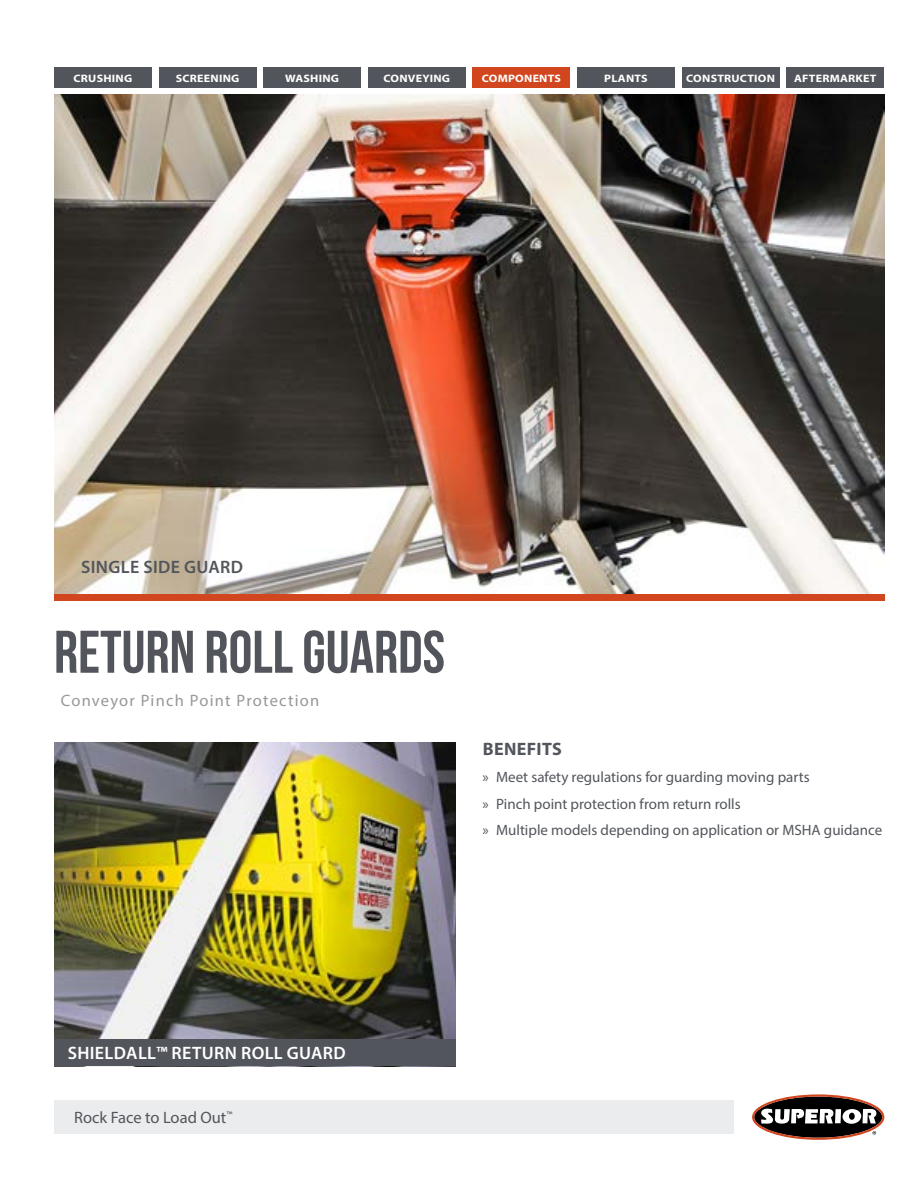
<style>
.page{position:relative;width:918px;height:1188px;background:#fff}
.page>*{position:absolute;margin:0;border:0;box-sizing:border-box;transform-origin:0 0}
.t1{font:60px "Bebas Neue";color:#52555b}
.t2{font:600 18px "Myriad Pro";letter-spacing:.02em;color:#fff}
.t3{font:600 18px "Myriad Pro";letter-spacing:.02em;color:#52555b}
.t4{font:700 18px "Myriad Pro";letter-spacing:.02em;color:#52555b}
.t5{font:16.5px "Myriad Pro";letter-spacing:.075em;color:#96989a}
.t6{font:16.5px "Myriad Pro";color:#52555b}
.t7{font:15px/26.2px "Myriad Pro";color:#52555b}
.t8{font:700 10.8px "Myriad Pro";letter-spacing:.02em;color:#fff;scale:1.11 1}
.t9{font:9.6px "Myriad Pro";color:#52555b}
</style>
<div class="page">
<div style="left:54px;top:1100px;width:796px;height:34px;background:#ebeced"></div>
<img style="left:54px;top:94px;width:830px;height:500px">
<img style="left:54px;top:742px;width:402px;height:298px">
<div style="left:54px;top:68px;width:98px;height:20px;background:#52555b"></div>
<div style="left:368px;top:68px;width:98px;height:20px;background:#52555b"></div>
<div style="left:159px;top:68px;width:98px;height:20px;background:#52555b"></div>
<div style="left:472px;top:68px;width:98px;height:20px;background:#d1461f"></div>
<div style="left:682px;top:68px;width:98px;height:20px;background:#52555b"></div>
<div style="left:263px;top:68px;width:98px;height:20px;background:#52555b"></div>
<div style="left:577px;top:68px;width:98px;height:20px;background:#52555b"></div>
<div style="left:786px;top:68px;width:98px;height:20px;background:#52555b"></div>
<div style="left:54px;top:594px;width:830px;height:7px;background:#d1461f"></div>
<div style="left:734px;top:1090px;width:169px;height:54px;background:#fff"></div>
<svg style="left:752px;top:1094px;width:132px;height:46px"></svg>
<div style="left:54px;top:1040px;width:402px;height:26px;background:#52555b"></div>
<p class="t8" style="left:74px;top:71px;width:54px">CRUSHING</p>
<p class="t8" style="left:176px;top:71px;width:59px">SCREENING</p>
<p class="t8" style="left:285px;top:71px;width:50px">WASHING</p>
<p class="t8" style="left:384px;top:71px;width:61px">CONVEYING</p>
<p class="t8" style="left:482px;top:71px;width:73px">COMPONENTS</p>
<p class="t8" style="left:604px;top:71px;width:41px">PLANTS</p>
<p class="t8" style="left:686px;top:71px;width:81px">CONSTRUCTION</p>
<p class="t8" style="left:794px;top:71px;width:76px">AFTERMARKET</p>
<p class="t3" style="left:81px;top:556px;width:163px">SINGLE SIDE GUARD</p>
<h1 class="t1" style="left:54px;top:619px;width:393px">RETURN ROLL GUARDS</h1>
<p class="t5" style="left:61px;top:690px;width:260px">Conveyor Pinch Point Protection</p>
<p class="t4" style="left:483px;top:737px;width:81px">BENEFITS</p>
<p class="t7" style="left:483px;top:764px;width:401px">» Meet safety regulations for guarding moving parts<br>» Pinch point protection from return rolls<br>» Multiple models depending on application or MSHA guidance</p>
<p class="t2" style="left:68px;top:1042px;width:280px">SHIELDALL™ RETURN ROLL GUARD</p>
<p class="t6" style="left:74px;top:1108px;width:154px">Rock Face to Load Out</p>
<p class="t9" style="left:226px;top:1109px;width:7px">™</p>
</div>
